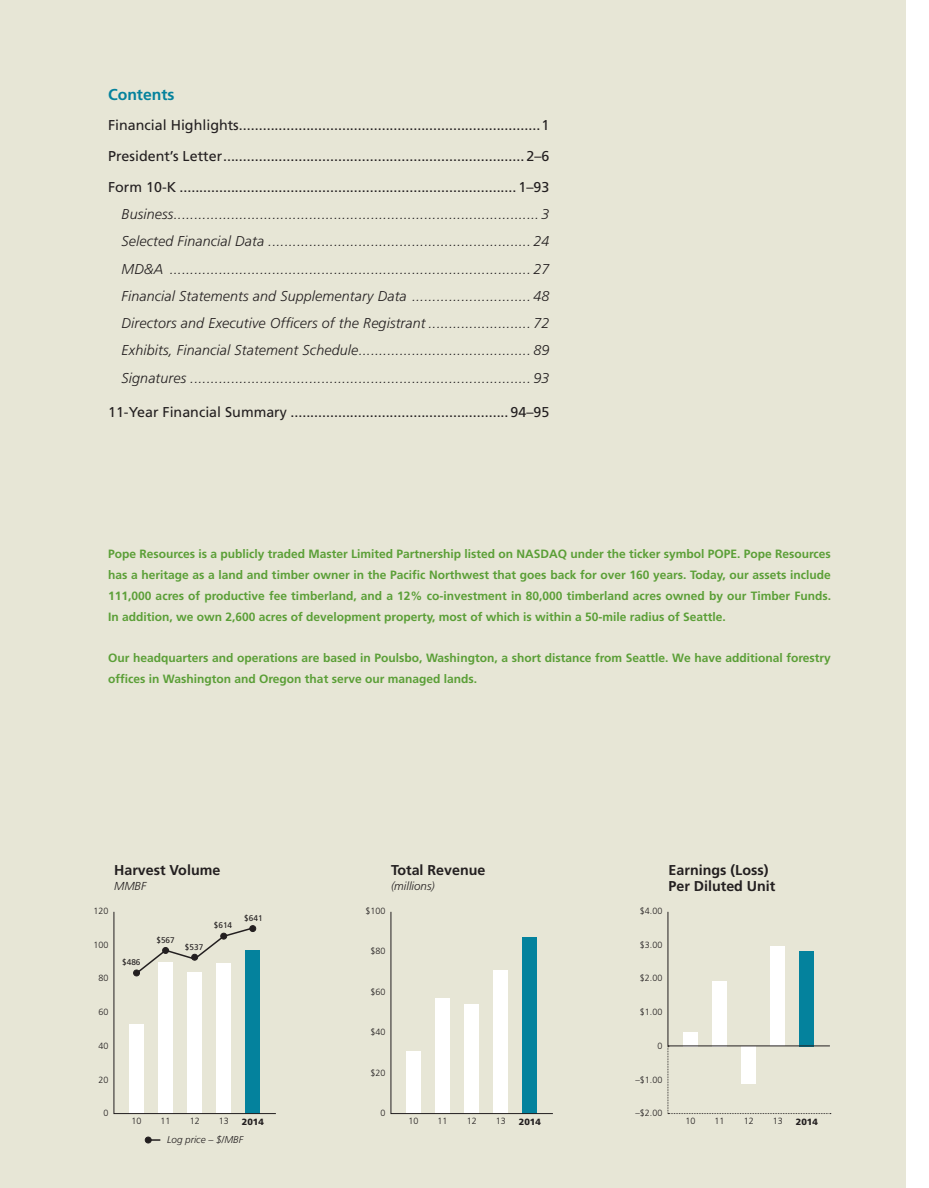
<style>
.page{position:relative;width:929px;height:1188px;background:#fff}
.page>*{position:absolute;margin:0;border:0;box-sizing:border-box;transform-origin:0 0}
.t1{font:700 15.75px "Frutiger";color:#04829d}
.t2{font:italic 300 14.25px/27.3px "Frutiger";letter-spacing:.01em;color:#231f20;text-align:justify}
.t3{font:14.25px/30.8px "Frutiger";color:#231f20;text-align:justify}
.t4{font:700 14.25px/16.5px "Frutiger";color:#231f20}
.t5{font:700 12px/21px "Frutiger";color:#5b9f37;text-align:justify}
.t6{font:italic 300 11.55px "Frutiger";color:#231f20}
.t7{font:italic 300 9.9px "Frutiger";color:#231f20}
.t8{font:300 9px "Frutiger";color:#231f20}
.t9{font:900 9px "Frutiger";color:#231f20}
.t10{font:8.25px "Frutiger";color:#231f20}
</style>
<div class="page">
<div style="left:0;top:0;width:904px;height:1188px;background:#e7e6d6"></div>
<svg style="left:390px;top:911px;width:163px;height:203px"></svg>
<svg style="left:667px;top:911px;width:163px;height:203px"></svg>
<svg style="left:145px;top:1137px;width:15px;height:6px"></svg>
<svg style="left:113px;top:911px;width:163px;height:203px"></svg>
<p class="t1" style="left:108px;top:85px;width:68px">Contents</p>
<p class="t3" style="left:108px;top:110px;width:442px">Financial Highlights............................................................................1<br>President’s Letter............................................................................ 2–6<br>Form 10-K ..................................................................................... 1–93</p>
<p class="t2" style="left:121px;top:201px;width:429px">Business......................................................................................... 3<br>Selected Financial Data ................................................................ 24<br>MD&amp;A ........................................................................................ 27<br>Financial Statements and Supplementary Data ............................. 48<br>Directors and Executive Officers of the Registrant ......................... 72<br>Exhibits, Financial Statement Schedule.......................................... 89<br>Signatures ................................................................................... 93</p>
<p class="t3" style="left:108px;top:396px;width:442px">11-Year Financial Summary ....................................................... 94–95</p>
<p class="t5" style="left:108px;top:543px;width:724px">Pope Resources is a publicly traded Master Limited Partnership listed on NASDAQ under the ticker symbol POPE. Pope Resources has a heritage as a land and timber owner in the Pacific Northwest that goes back for over 160 years. Today, our assets include 111,000 acres of productive fee timberland, and a 12% co-investment in 80,000 timberland acres owned by our Timber Funds.<br>In addition, we own 2,600 acres of development property, most of which is within a 50-mile radius of Seattle.</p>
<p class="t5" style="left:108px;top:648px;width:724px">Our headquarters and operations are based in Poulsbo, Washington, a short distance from Seattle. We have additional forestry offices in Washington and Oregon that serve our managed lands.</p>
<p class="t4" style="left:114px;top:862px;width:108px">Harvest Volume</p>
<p class="t6" style="left:114px;top:879px;width:34px">MMBF</p>
<p class="t8" style="left:93px;top:906px;width:17px">120</p>
<p class="t8" style="left:93px;top:939px;width:17px">100</p>
<p class="t8" style="left:98px;top:973px;width:12px">80</p>
<p class="t8" style="left:98px;top:1007px;width:12px">60</p>
<p class="t8" style="left:98px;top:1041px;width:12px">40</p>
<p class="t8" style="left:98px;top:1074px;width:12px">20</p>
<p class="t8" style="left:103px;top:1108px;width:7px">0</p>
<p class="t10" style="left:122px;top:958px;width:20px">$486</p>
<p class="t10" style="left:156px;top:935px;width:20px">$567</p>
<p class="t10" style="left:185px;top:942px;width:20px">$537</p>
<p class="t10" style="left:214px;top:921px;width:20px">$614</p>
<p class="t10" style="left:244px;top:913px;width:20px">$641</p>
<p class="t8" style="left:131px;top:1116px;width:12px">10</p>
<p class="t8" style="left:160px;top:1116px;width:12px">11</p>
<p class="t8" style="left:190px;top:1116px;width:12px">12</p>
<p class="t8" style="left:219px;top:1116px;width:12px">13</p>
<p class="t9" style="left:242px;top:1116px;width:24px">2014</p>
<p class="t7" style="left:167px;top:1134px;width:77px">Log price – $/MBF</p>
<p class="t4" style="left:391px;top:862px;width:96px">Total Revenue</p>
<p class="t6" style="left:391px;top:879px;width:45px">(millions)</p>
<p class="t4" style="left:668px;top:862px;width:108px">Earnings (Loss)<br>Per Diluted Unit</p>
<p class="t8" style="left:365px;top:906px;width:22px">$100</p>
<p class="t8" style="left:370px;top:946px;width:17px">$80</p>
<p class="t8" style="left:370px;top:987px;width:17px">$60</p>
<p class="t8" style="left:370px;top:1027px;width:17px">$40</p>
<p class="t8" style="left:370px;top:1068px;width:17px">$20</p>
<p class="t8" style="left:380px;top:1108px;width:7px">0</p>
<p class="t8" style="left:408px;top:1116px;width:12px">10</p>
<p class="t8" style="left:437px;top:1116px;width:12px">11</p>
<p class="t8" style="left:466px;top:1116px;width:12px">12</p>
<p class="t8" style="left:495px;top:1116px;width:12px">13</p>
<p class="t9" style="left:518px;top:1116px;width:24px">2014</p>
<p class="t8" style="left:639px;top:906px;width:24px">$4.00</p>
<p class="t8" style="left:639px;top:939px;width:24px">$3.00</p>
<p class="t8" style="left:639px;top:973px;width:24px">$2.00</p>
<p class="t8" style="left:639px;top:1007px;width:24px">$1.00</p>
<p class="t8" style="left:657px;top:1041px;width:7px">0</p>
<p class="t8" style="left:635px;top:1074px;width:29px">–$1.00</p>
<p class="t8" style="left:635px;top:1108px;width:29px">–$2.00</p>
<p class="t8" style="left:685px;top:1116px;width:12px">10</p>
<p class="t8" style="left:714px;top:1116px;width:12px">11</p>
<p class="t8" style="left:743px;top:1116px;width:12px">12</p>
<p class="t8" style="left:772px;top:1116px;width:12px">13</p>
<p class="t9" style="left:795px;top:1116px;width:24px">2014</p>
</div>
